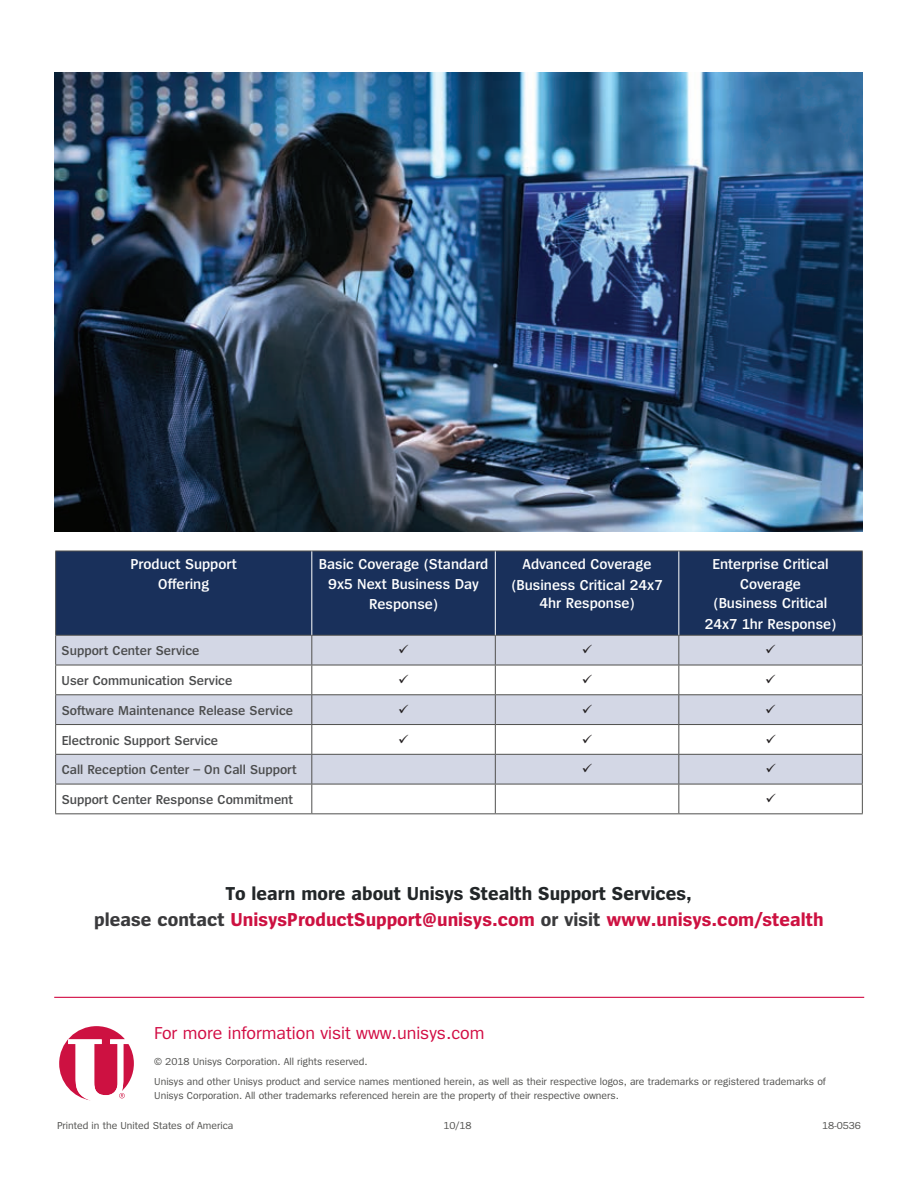
<style>
.page{position:relative;width:918px;height:1188px;background:#fff}
.page>*{position:absolute;margin:0;border:0;box-sizing:border-box;transform-origin:0 0}
.t1{font:700 19.5px/25.5px "Spiegel";color:#cd1141;text-align:center}
.t2{font:18px "Spiegel";color:#d20d44}
.t3{font:600 15px/20.2px "Spiegel";color:#fff;text-align:center}
.t4{font:600 13.5px "Spiegel";color:#4b4c4d}
.t5{font:10.5px/20.2px "Spiegel";color:#50504e}
.s1{color:#222628}
.s2{color:#3a3a3c}
</style>
<div class="page">
<hr style="left:54px;top:997px;width:810px;height:1px;background:#d20d44">
<svg style="left:59px;top:1026px;width:75px;height:75px"></svg>
<img style="left:54px;top:72px;width:808px;height:459px">
<div style="left:56px;top:552px;width:806px;height:83px;background:#19305b"></div>
<svg style="left:56px;top:636px;width:806px;height:148px;fill:#d3d7e5"></svg>
<hr style="left:55px;top:551px;width:257px;height:1px;background:#50504e">
<hr style="left:55px;top:551px;width:1px;height:84px;background:#50504e">
<hr style="left:312px;top:551px;width:183px;height:1px;background:#50504e">
<hr style="left:495px;top:551px;width:184px;height:1px;background:#50504e">
<hr style="left:679px;top:551px;width:184px;height:1px;background:#50504e">
<hr style="left:862px;top:551px;width:1px;height:84px;background:#50504e">
<hr style="left:55px;top:635px;width:257px;height:1px;background:#50504e">
<hr style="left:312px;top:635px;width:183px;height:1px;background:#50504e">
<hr style="left:495px;top:635px;width:184px;height:1px;background:#50504e">
<hr style="left:679px;top:635px;width:184px;height:1px;background:#50504e">
<hr style="left:55px;top:665px;width:257px;height:1px;background:#50504e">
<hr style="left:312px;top:665px;width:183px;height:1px;background:#50504e">
<hr style="left:495px;top:665px;width:184px;height:1px;background:#50504e">
<hr style="left:679px;top:665px;width:184px;height:1px;background:#50504e">
<hr style="left:55px;top:694px;width:257px;height:1px;background:#50504e">
<hr style="left:55px;top:724px;width:257px;height:1px;background:#50504e">
<hr style="left:312px;top:694px;width:183px;height:1px;background:#50504e">
<hr style="left:312px;top:724px;width:183px;height:1px;background:#50504e">
<hr style="left:495px;top:694px;width:184px;height:1px;background:#50504e">
<hr style="left:495px;top:724px;width:184px;height:1px;background:#50504e">
<hr style="left:679px;top:694px;width:184px;height:1px;background:#50504e">
<hr style="left:679px;top:724px;width:184px;height:1px;background:#50504e">
<hr style="left:55px;top:754px;width:257px;height:1px;background:#50504e">
<svg style="left:55px;top:636px;width:1px;height:177px"></svg>
<hr style="left:55px;top:784px;width:257px;height:1px;background:#50504e">
<hr style="left:312px;top:754px;width:183px;height:1px;background:#50504e">
<svg style="left:311px;top:636px;width:1px;height:177px"></svg>
<hr style="left:312px;top:784px;width:183px;height:1px;background:#50504e">
<hr style="left:495px;top:754px;width:184px;height:1px;background:#50504e">
<svg style="left:495px;top:636px;width:1px;height:177px"></svg>
<hr style="left:495px;top:784px;width:184px;height:1px;background:#50504e">
<hr style="left:679px;top:754px;width:184px;height:1px;background:#50504e">
<svg style="left:678px;top:636px;width:1px;height:177px"></svg>
<svg style="left:862px;top:636px;width:1px;height:177px"></svg>
<hr style="left:679px;top:784px;width:184px;height:1px;background:#50504e">
<hr style="left:55px;top:813px;width:257px;height:1px;background:#50504e">
<hr style="left:312px;top:813px;width:183px;height:1px;background:#50504e">
<hr style="left:495px;top:813px;width:184px;height:1px;background:#50504e">
<hr style="left:679px;top:813px;width:184px;height:1px;background:#50504e">
<hr style="left:495px;top:551px;width:1px;height:84px;background:#fff">
<hr style="left:678px;top:551px;width:1px;height:84px;background:#fff">
<hr style="left:311px;top:551px;width:1px;height:84px;background:#fff">
<svg style="left:399px;top:645px;width:9px;height:9px"></svg>
<svg style="left:583px;top:645px;width:9px;height:9px"></svg>
<svg style="left:766px;top:645px;width:9px;height:9px"></svg>
<svg style="left:399px;top:675px;width:9px;height:8px"></svg>
<svg style="left:583px;top:675px;width:9px;height:8px"></svg>
<svg style="left:766px;top:675px;width:9px;height:8px"></svg>
<svg style="left:399px;top:704px;width:9px;height:9px"></svg>
<svg style="left:583px;top:704px;width:9px;height:9px"></svg>
<svg style="left:766px;top:704px;width:9px;height:9px"></svg>
<svg style="left:399px;top:734px;width:9px;height:9px"></svg>
<svg style="left:583px;top:734px;width:9px;height:9px"></svg>
<svg style="left:766px;top:734px;width:9px;height:9px"></svg>
<svg style="left:583px;top:764px;width:9px;height:9px"></svg>
<svg style="left:766px;top:764px;width:9px;height:9px"></svg>
<h3 class="t3" style="left:130px;top:554px;width:108px">Product Support<br>Offering</h3>
<h3 class="t3" style="left:319px;top:554px;width:171px">Basic Coverage (Standard<br>9x5 Next Business Day<br>Response)</h3>
<h3 class="t3" style="left:512px;top:553px;width:153px;line-height:21.1px">Advanced Coverage (Business Critical 24x7</h3>
<h3 class="t3" style="left:539px;top:593px;width:97px">4hr Response)</h3>
<p class="t4" style="left:62px;top:644px;width:139px">Support Center Service</p>
<p class="t4" style="left:62px;top:674px;width:172px">User Communication Service</p>
<p class="t4" style="left:62px;top:704px;width:233px">Software Maintenance Release Service</p>
<p class="t4" style="left:62px;top:733px;width:158px">Electronic Support Service</p>
<p class="t4" style="left:62px;top:763px;width:237px">Call Reception Center – On Call Support</p>
<p class="t4" style="left:62px;top:793px;width:233px">Support Center Response Commitment</p>
<h3 class="t3" style="left:712px;top:554px;width:118px;line-height:19.6px">Enterprise Critical<br>Coverage (Business Critical</h3>
<h3 class="t3" style="left:705px;top:615px;width:133px">24x7 1hr Response)</h3>
<h1 class="t1" style="left:94px;top:882px;width:731px"><span class="s1">To learn more about Unisys Stealth Support Services,<br></span><span class="s2">please contact</span> UnisysProductSupport@unisys.com <span class="s2">or visit</span> www.unisys.com/stealth</h1>
<h2 class="t2" style="left:154px;top:1024px;width:332px">For more information visit www.unisys.com</h2>
<p class="t5" style="left:154px;top:1052px;width:673px">© 2018 Unisys Corporation. All rights reserved.<br>Unisys and other Unisys product and service names mentioned herein, as well as their respective logos, are trademarks or registered trademarks of</p>
<p class="t5" style="left:154px;top:1085px;width:466px">Unisys Corporation. All other trademarks referenced herein are the property of their respective owners.</p>
<p class="t5" style="left:57px;top:1116px;width:178px">Printed in the United States of America</p>
<p class="t5" style="left:443px;top:1116px;width:30px">10/18</p>
<p class="t5" style="left:822px;top:1116px;width:40px">18-0536</p>
</div>
